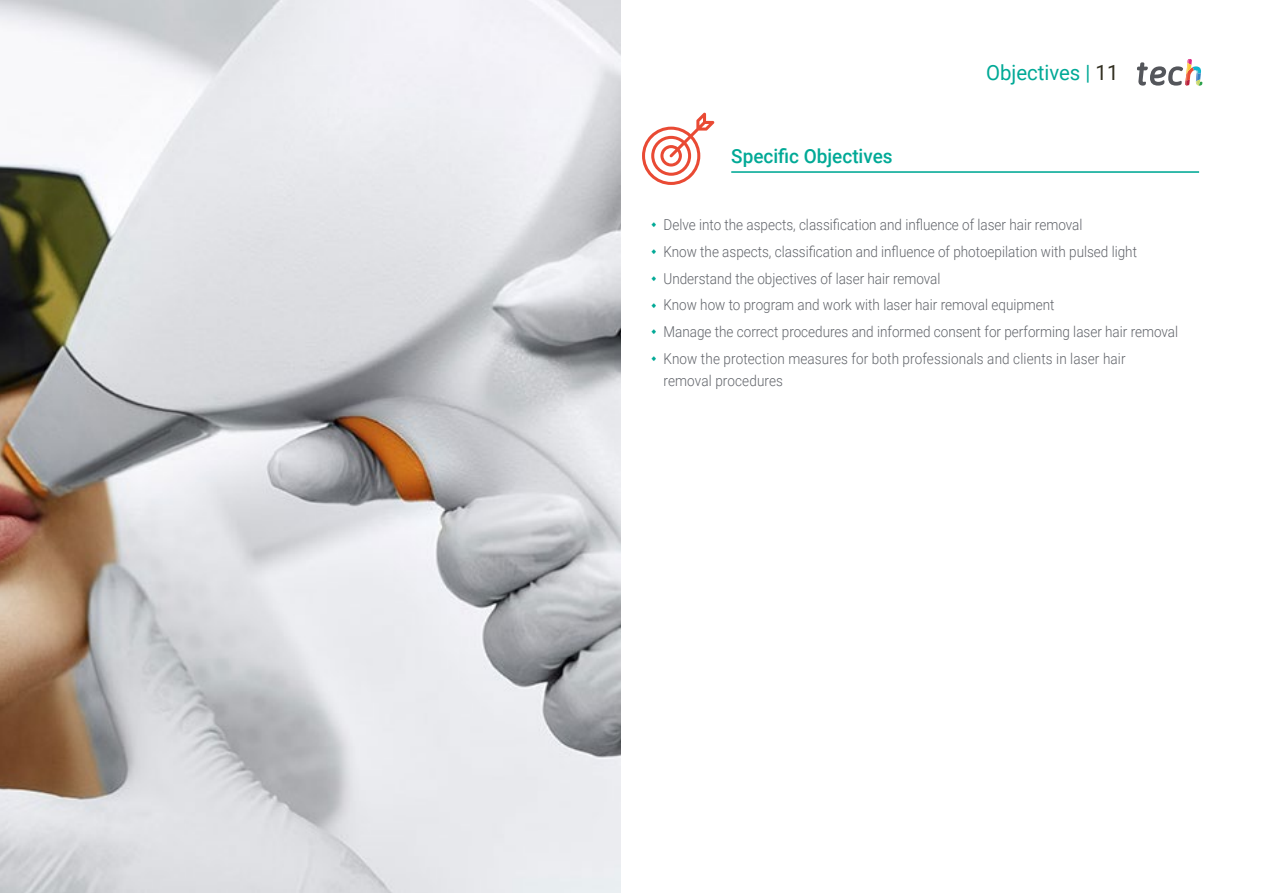
<style>
.page{position:relative;width:1263px;height:893px;background:#fff}
.page>*{position:absolute;margin:0;border:0;box-sizing:border-box;transform-origin:0 0}
.t1{font:21px "Roboto";color:#00a996}
.t2{font:500 19.5px "Roboto";color:#00a996}
.t3{font:300 15px/26.7px "Roboto";color:#61646a;scale:.9 1}
.s1{color:#312e20}
</style>
<div class="page">
<hr style="left:731px;top:172px;width:468px;height:1px;background:#00a996">
<svg style="left:642px;top:113px;width:72px;height:72px"></svg>
<hr style="left:731px;top:171px;width:468px;height:1px;background:#00a996">
<img style="left:0;top:0;width:621px;height:893px">
<svg style="left:1137px;top:59px;width:65px;height:27px"></svg>
<h2 class="t2" style="left:731px;top:143px;width:163px">Specific Objectives</h2>
<h1 class="t1" style="left:986px;top:57px;width:134px">Objectives | <span class="s1">11</span></h1>
<p class="t3" style="left:663px;top:211px;width:573px">Delve into the aspects, classification and influence of laser hair removal<br>Know the aspects, classification and influence of photoepilation with pulsed light Understand the objectives of laser hair removal<br>Know how to program and work with laser hair removal equipment<br>Manage the correct procedures and informed consent for performing laser hair removal Know the protection measures for both professionals and clients in laser hair</p>
<p class="t3" style="left:663px;top:367px;width:134px">removal procedures</p>
</div>
